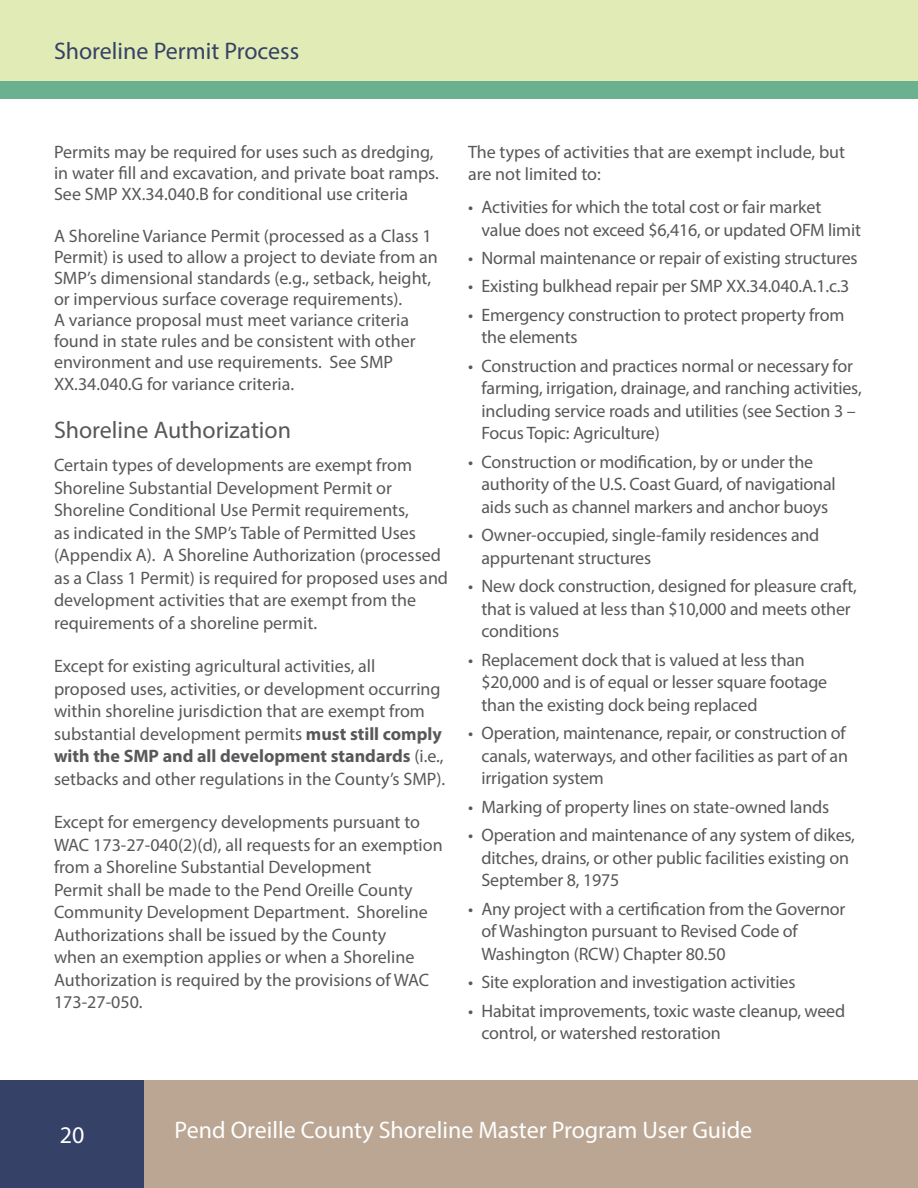
<style>
.page{position:relative;width:918px;height:1188px;background:#fff}
.page>*{position:absolute;margin:0;border:0;box-sizing:border-box;transform-origin:0 0}
.t1{font:24px "Myriad Pro";color:#fff}
.t2{font:24px "Myriad Pro";color:#364167}
.t3{font:24px "Myriad Pro";color:#57585a}
.t4{font:18px/22.5px "Myriad Pro";letter-spacing:-.005em;color:#57585a}
.s1{font-weight:700}
</style>
<div class="page">
<div style="left:0;top:1080px;width:918px;height:108px;background:#baa693"></div>
<div style="left:0;top:0;width:918px;height:81px;background:#e0ebb6"></div>
<div style="left:0;top:1080px;width:144px;height:108px;background:#364167"></div>
<div style="left:0;top:81px;width:918px;height:18px;background:#6ab28f"></div>
<h1 class="t2" style="left:54px;top:36px;width:247px">Shoreline Permit Process</h1>
<p class="t4" style="left:54px;top:141px;width:386px;line-height:21px">Permits may be required for uses such as dredging, in water fill and excavation, and private boat ramps.<br>See SMP XX.34.040.B for conditional use criteria</p>
<p class="t4" style="left:54px;top:225px;width:385px;line-height:21.1px">A Shoreline Variance Permit (processed as a Class 1<br>Permit) is used to allow a project to deviate from an SMP’s dimensional standards (e.g., setback, height, or impervious surface coverage requirements).<br>A variance proposal must meet variance criteria found in state rules and be consistent with other environment and use requirements. See SMP XX.34.040.G for variance criteria.</p>
<h1 class="t3" style="left:54px;top:415px;width:239px">Shoreline Authorization</h1>
<p class="t4" style="left:54px;top:453px;width:396px">Certain types of developments are exempt from Shoreline Substantial Development Permit or Shoreline Conditional Use Permit requirements,<br>as indicated in the SMP’s Table of Permitted Uses (Appendix A). A Shoreline Authorization (processed as a Class 1 Permit) is required for proposed uses and development activities that are exempt from the requirements of a shoreline permit.</p>
<p class="t4" style="left:54px;top:654px;width:393px">Except for existing agricultural activities, all proposed uses, activities, or development occurring within shoreline jurisdiction that are exempt from substantial development permits <span class="s1">must still comply with the SMP and all development standards</span> (i.e., setbacks and other regulations in the County’s SMP).</p>
<p class="t4" style="left:54px;top:810px;width:390px">Except for emergency developments pursuant to WAC 173-27-040(2)(d), all requests for an exemption from a Shoreline Substantial Development<br>Permit shall be made to the Pend Oreille County Community Development Department. Shoreline Authorizations shall be issued by the County<br>when an exemption applies or when a Shoreline Authorization is required by the provisions of WAC 173-27-050.</p>
<p class="t4" style="left:468px;top:140px;width:379px">The types of activities that are exempt include, but are not limited to:</p>
<p class="t4" style="left:482px;top:195px;width:381px;text-indent:-14px">• Activities for which the total cost or fair market value does not exceed $6,416, or updated OFM limit</p>
<p class="t4" style="left:468px;top:246px;width:391px">• Normal maintenance or repair of existing structures</p>
<p class="t4" style="left:468px;top:275px;width:383px">• Existing bulkhead repair per SMP XX.34.040.A.1.c.3</p>
<p class="t4" style="left:482px;top:303px;width:364px;text-indent:-14px">• Emergency construction to protect property from the elements</p>
<p class="t4" style="left:482px;top:354px;width:382px;text-indent:-14px">• Construction and practices normal or necessary for farming, irrigation, drainage, and ranching activities, including service roads and utilities (see Section 3 – Focus Topic: Agriculture)</p>
<p class="t4" style="left:482px;top:450px;width:356px;text-indent:-14px">• Construction or modification, by or under the authority of the U.S. Coast Guard, of navigational aids such as channel markers and anchor buoys</p>
<p class="t4" style="left:482px;top:524px;width:339px;text-indent:-14px">• Owner-occupied, single-family residences and appurtenant structures</p>
<p class="t4" style="left:482px;top:575px;width:377px;text-indent:-14px">• New dock construction, designed for pleasure craft, that is valued at less than $10,000 and meets other conditions</p>
<p class="t4" style="left:482px;top:648px;width:347px;text-indent:-14px">• Replacement dock that is valued at less than $20,000 and is of equal or lesser square footage than the existing dock being replaced</p>
<p class="t4" style="left:482px;top:722px;width:368px;text-align:justify;text-indent:-14px">• Operation, maintenance, repair, or construction of canals, waterways, and other facilities as part of an irrigation system</p>
<p class="t4" style="left:468px;top:795px;width:363px">• Marking of property lines on state-owned lands</p>
<p class="t4" style="left:482px;top:824px;width:375px;text-indent:-14px">• Operation and maintenance of any system of dikes, ditches, drains, or other public facilities existing on<br>September 8, 1975</p>
<p class="t4" style="left:482px;top:897px;width:365px;text-indent:-14px">• Any project with a certification from the Governor of Washington pursuant to Revised Code of<br>Washington (RCW) Chapter 80.50</p>
<p class="t4" style="left:468px;top:971px;width:329px">• Site exploration and investigation activities</p>
<p class="t4" style="left:482px;top:999px;width:365px;text-indent:-14px">• Habitat improvements, toxic waste cleanup, weed control, or watershed restoration</p>
<h1 class="t1" style="left:60px;top:1120px;width:26px">20</h1>
<h1 class="t1" style="left:175px;top:1115px;width:579px">Pend Oreille County Shoreline Master Program User Guide</h1>
</div>
